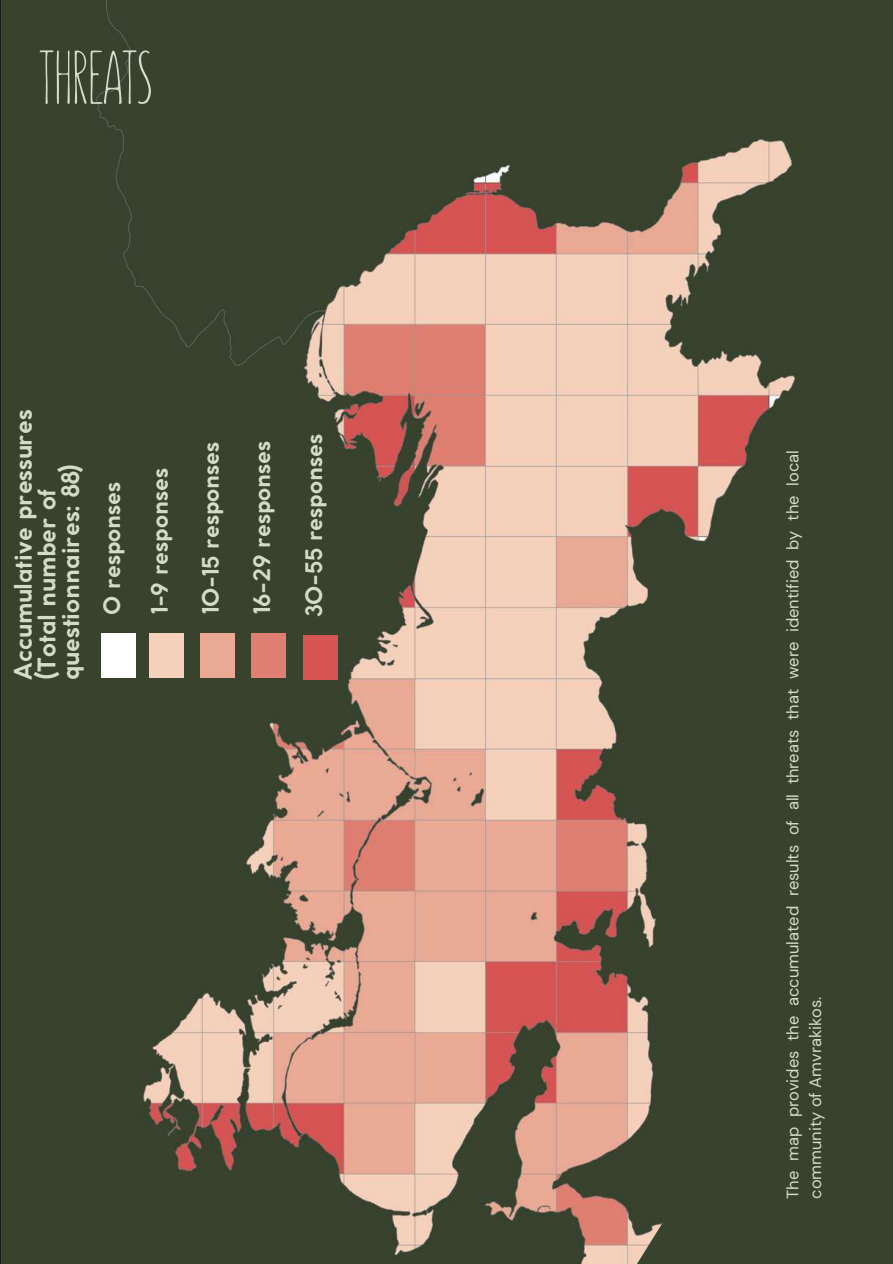
<style>
.page{position:relative;width:893px;height:1264px;background:#fff}
.page>*{position:absolute;margin:0;border:0;box-sizing:border-box;transform-origin:0 0}
.t1{font:84px "Aka Acid Sunn";letter-spacing:-.03em;color:#d0ddc7}
.t2{font:700 24px/23.7px "Coco Gothic";color:#d0ddc7}
.t3{font:700 22.5px/47.8px "Coco Gothic";color:#d0ddc7}
.t4{font:16.5px/22.5px "DM Sans";color:#d0ddc7}
</style>
<div class="page">
<img style="left:0;top:0;width:892px;height:1263px">
<svg style="left:300px;top:763px;width:592px;height:500px;background:#8f715e"></svg>
<div style="left:101px;top:633px;width:34px;height:44px;background:#fff"></div>
<div style="left:149px;top:633px;width:34px;height:44px;background:#f5d1bb"></div>
<div style="left:200px;top:633px;width:34px;height:44px;background:#eaa995"></div>
<div style="left:251px;top:633px;width:34px;height:44px;background:#df7f71"></div>
<div style="left:303px;top:635px;width:34px;height:44px;background:#d65454"></div>
<h1 class="t1" style="left:37px;top:45px;width:117px">THREATS</h1>
<h2 class="t2" style="left:13px;top:679px;width:271px;rotate:-90deg">Accumulative pressures (Total number of questionnaires: 88)</h2>
<h3 class="t3" style="left:90px;top:615px;width:148px;rotate:-90deg">0 responses<br>1-9 responses</h3>
<h3 class="t3" style="left:189px;top:615px;width:175px;rotate:-90deg">10-15 responses</h3>
<h3 class="t3" style="left:240px;top:615px;width:176px;rotate:-90deg">16-29 responses</h3>
<h3 class="t3" style="left:292px;top:617px;width:184px;rotate:-90deg">30-55 responses</h3>
<p class="t4" style="left:781px;top:1198px;width:749px;rotate:-90deg">The map provides the accumulated results of all threats that were identified by the local community of Amvrakikos.</p>
</div>
